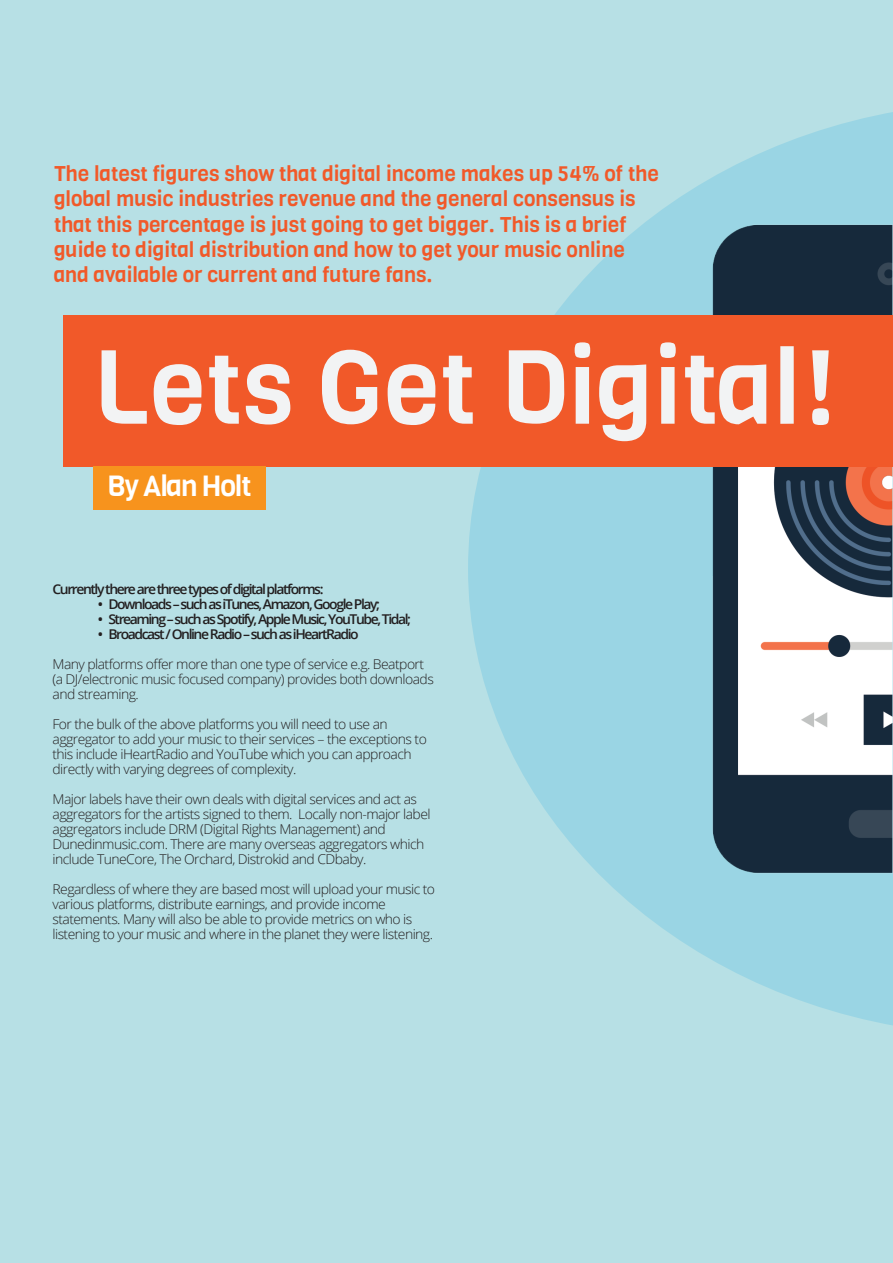
<style>
.page{position:relative;width:893px;height:1263px;background:#b7e0e5}
.page>*{position:absolute;margin:0;border:0;box-sizing:border-box;transform-origin:0 0}
.t1{font:103.05px "Viga";color:#f2f3f4}
.t2{font:28.65px "Viga";letter-spacing:-.04em;color:#fff}
.t3{font:21px/25.2px "Viga";color:#f15929}
.t4{font:300 13.5px/15px "Open Sans";letter-spacing:-.04em;color:#231f20}
.t5{font:600 13.5px "Open Sans";letter-spacing:-.105em;color:#231f20}
</style>
<div class="page">
<svg style="left:468px;top:112px;width:425px;height:914px;fill:#9ad5e4"></svg>
<img style="left:711px;top:207px;width:182px;height:766px">
<div style="left:63px;top:315px;width:830px;height:152px;background:#f15929"></div>
<div style="left:93px;top:466px;width:173px;height:44px;background:#f7931d"></div>
<p class="t3" style="left:54px;top:161px;width:606px">The latest figures show that digital income makes up 54% of the global music industries revenue and the general consensus is that this percentage is just going to get bigger. This is a brief guide to digital distribution and how to get your music online and available or current and future fans.</p>
<h1 class="t1" style="left:93px;top:319px;width:745px">Lets Get Digital!</h1>
<h2 class="t2" style="left:107px;top:467px;width:146px">By Alan Holt</h2>
<p class="t5" style="left:52px;top:580px;width:273px">Currently there are three types of digitalplatforms:</p>
<p class="t5" style="left:98px;top:595px;width:284px">• Downloads – such as iTunes,Amazon,Google Play;</p>
<p class="t5" style="left:98px;top:610px;width:315px">• Streaming – such as Spotify,Apple Music,YouTube,Tidal;</p>
<p class="t5" style="left:98px;top:625px;width:262px">• Broadcast / Online Radio – such as iHeartRadio</p>
<p class="t4" style="left:52px;top:656px;width:383px">Many platforms offer more than one type of service e.g. Beatport (a DJ/electronic music focused company) provides both downloads and streaming.</p>
<p class="t4" style="left:52px;top:716px;width:376px">For the bulk of the above platforms you will need to use an aggregator to add your music to their services – the exceptions to this include iHeartRadio and YouTube which you can approach directly with varying degrees of complexity.</p>
<p class="t4" style="left:52px;top:791px;width:380px">Major labels have their own deals with digital services and act as aggregators for the artists signed to them. Locally non-major label aggregators include DRM (Digital Rights Management) and Dunedinmusic.com. There are many overseas aggregators which include TuneCore, The Orchard, Distrokid and CDbaby.</p>
<p class="t4" style="left:52px;top:881px;width:384px">Regardless of where they are based most will upload your music to various platforms, distribute earnings, and provide income statements. Many will also be able to provide metrics on who is listening to your music and where in the planet they were listening.</p>
</div>
